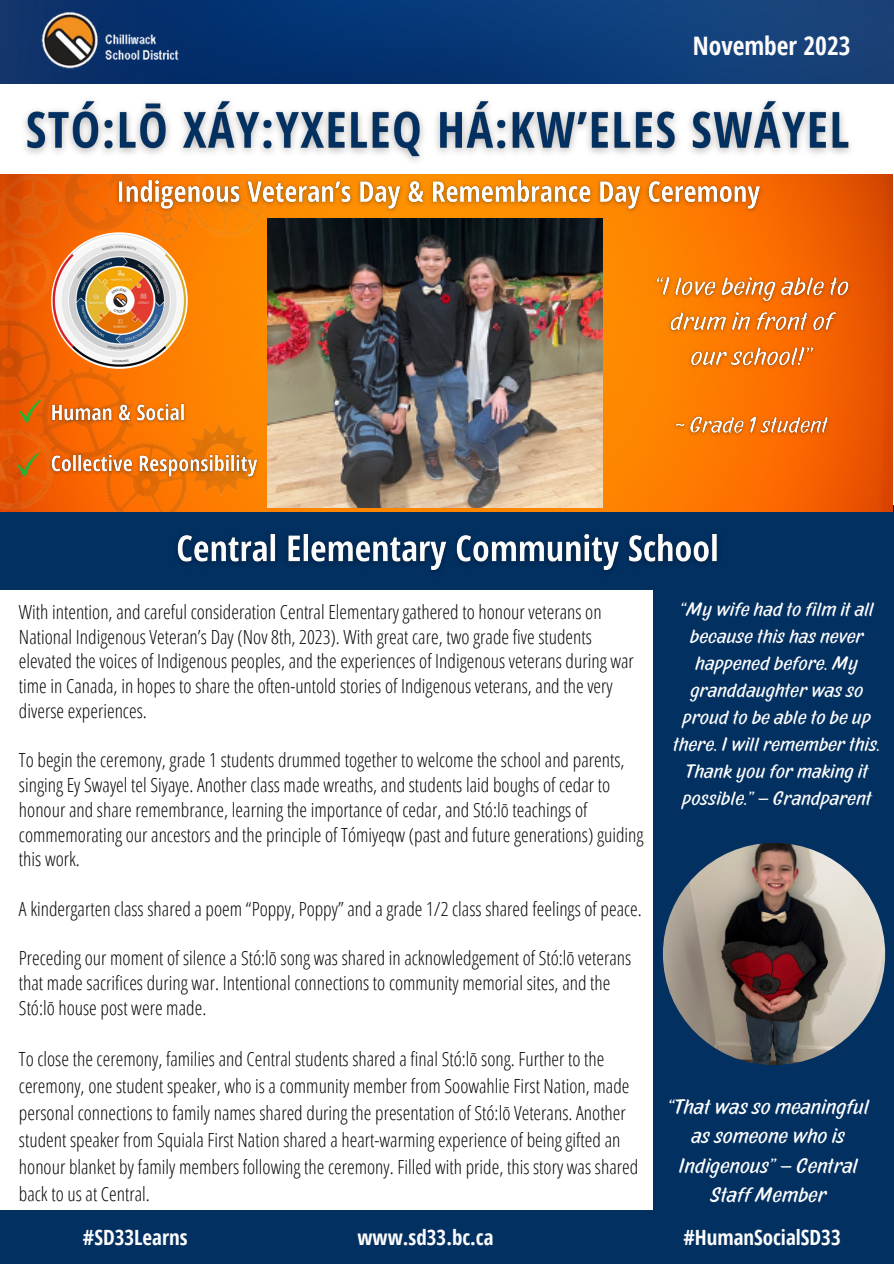
<style>
.page{position:relative;width:894px;height:1264px;background:#fff}
.page>*{position:absolute;margin:0;border:0;box-sizing:border-box;transform-origin:0 0}
.t1{font:700 25.5px "Open Sans Condensed";color:#fcfcfc}
.t2{font:700 21px/29.2px "Pinatas Marks";color:#fff;text-align:center}
.t3{font:700 21px "Open Sans Condensed";color:#fcfcfc}
.t4{font:300 19.5px/24.8px "Open Sans Condensed";color:#070707}
.t5{font:700 19.5px/27px "Pinatas Marks";color:#fcfcfc;text-align:center}
</style>
<div class="page">
<div style="left:653px;top:506px;width:240px;height:704px;background:#023061"></div>
<div style="left:0;top:506px;width:703px;height:84px;background:#023061"></div>
<div style="left:0;top:1210px;width:893px;height:53px;background:#023061"></div>
<img style="left:0;top:0;width:893px;height:83px">
<img style="left:39px;top:9px;width:148px;height:74px">
<img style="left:573px;top:175px;width:319px;height:336px">
<img style="left:0;top:175px;width:573px;height:336px">
<img style="left:51px;top:232px;width:137px;height:137px;border-radius:50%">
<svg style="left:19px;top:399px;width:22px;height:23px"></svg>
<svg style="left:17px;top:453px;width:22px;height:23px"></svg>
<img style="left:267px;top:219px;width:335px;height:288px">
<img style="left:662px;top:842px;width:222px;height:223px;border-radius:50%">
<img style="left:177px;top:533px;width:541px;height:39px">
<img style="left:24px;top:100px;width:827px;height:62px">
<img style="left:45px;top:396px;width:218px;height:87px">
<img style="left:111px;top:174px;width:658px;height:45px">
<img style="left:648px;top:269px;width:208px;height:173px">
<p class="t1" style="left:692px;top:28px;width:159px">November 2023</p>
<p class="t5" style="left:673px;top:597px;width:209px">“My wife had to film it all because this has never happened before. My granddaughter was so proud to be able to be up there. I will remember this.<br>Thank you for making it possible.” – Grandparent</p>
<p class="t4" style="left:19px;top:599px;width:616px">With intention, and careful consideration Central Elementary gathered to honour veterans on National Indigenous Veteran’s Day (Nov 8th, 2023). With great care, two grade five students elevated the voices of Indigenous peoples, and the experiences of Indigenous veterans during war time in Canada, in hopes to share the often-untold stories of Indigenous veterans, and the very diverse experiences.</p>
<p class="t4" style="left:19px;top:747px;width:626px">To begin the ceremony, grade 1 students drummed together to welcome the school and parents, singing Ey Swayel tel Siyaye. Another class made wreaths, and students laid boughs of cedar to honour and share remembrance, learning the importance of cedar, and Stó:lō teachings of commemorating our ancestors and the principle of Tómiyeqw (past and future generations) guiding this work.</p>
<p class="t4" style="left:19px;top:896px;width:624px">A kindergarten class shared a poem “Poppy, Poppy” and a grade 1/2 class shared feelings of peace.</p>
<p class="t4" style="left:19px;top:945px;width:613px">Preceding our moment of silence a Stó:lō song was shared in acknowledgement of Stó:lō veterans that made sacrifices during war. Intentional connections to community memorial sites, and the<br>Stó:lō house post were made.</p>
<p class="t4" style="left:19px;top:1044px;width:620px;line-height:27px">To close the ceremony, families and Central students shared a final Stó:lō song. Further to the ceremony, one student speaker, who is a community member from Soowahlie First Nation, made personal connections to family names shared during the presentation of Stó:lō Veterans. Another student speaker from Squiala First Nation shared a heart-warming experience of being gifted an honour blanket by family members following the ceremony. Filled with pride, this story was shared back to us at Central.</p>
<p class="t3" style="left:83px;top:1222px;width:106px">#SD33Learns</p>
<p class="t3" style="left:357px;top:1222px;width:137px">www.sd33.bc.ca</p>
<p class="t3" style="left:683px;top:1222px;width:159px">#HumanSocialSD33</p>
<p class="t2" style="left:667px;top:1092px;width:203px">“That was so meaningful as someone who is<br>Indigenous” – Central<br>Staff Member</p>
</div>
